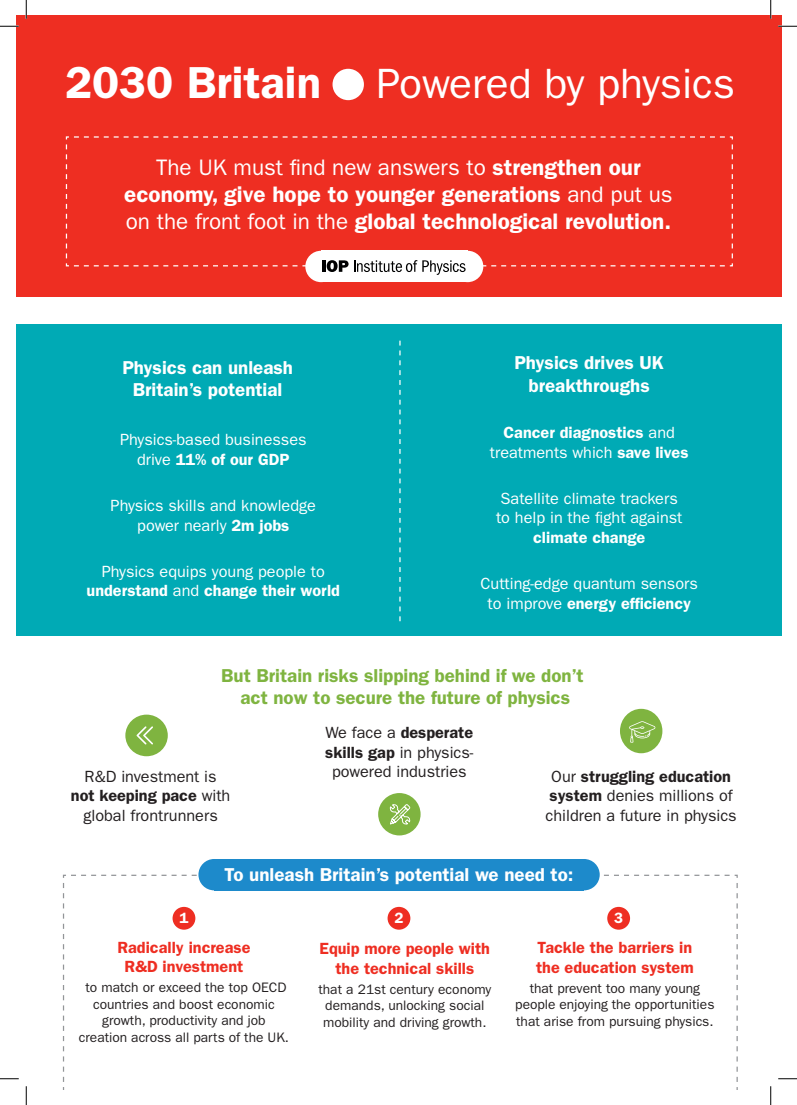
<style>
.page{position:relative;width:797px;height:1105px;background:#fff}
.page>*{position:absolute;margin:0;border:0;box-sizing:border-box;transform-origin:0 0}
.t1{font:600 45px "ITC Franklin Gothic Std";color:#fff}
.t2{font:42.5px "ITC Franklin Gothic Std";color:#fff}
.t3{font:600 22.5px/27px "ITC Franklin Gothic Std";color:#fff;text-align:center}
.t4{font:600 18.75px/22.5px "ITC Franklin Gothic Std";color:#fff;text-align:center}
.t5{font:600 18.75px/22.5px "ITC Franklin Gothic Std";color:#7fb440;text-align:center}
.t6{font:16.25px/19.5px "ITC Franklin Gothic Std";color:#fff;text-align:center}
.t7{font:16.25px/19.5px "ITC Franklin Gothic Std";color:#231f20;text-align:center}
.t8{font:600 16.25px/19.5px "ITC Franklin Gothic Std";color:#ee2e22;text-align:center}
.t9{font:600 16.25px/19.5px "ITC Franklin Gothic Std";color:#fff;text-align:center}
.t10{font:600 15px "ITC Franklin Gothic Std";color:#fff}
.t11{font:13.75px/16.5px "ITC Franklin Gothic Std";color:#231f20;text-align:center}
.s1{font-weight:400}
.s2{font-weight:600}
</style>
<div class="page">
<div style="left:16px;top:16px;width:765px;height:281px;background:#ee2e22"></div>
<div style="left:332px;top:69px;width:32px;height:31px;background:#fff;border-radius:50%"></div>
<div style="left:321px;top:251px;width:146px;height:31px;background:#fff"></div>
<div style="left:305px;top:251px;width:32px;height:31px;background:#fff;border-radius:50%"></div>
<div style="left:452px;top:251px;width:31px;height:31px;background:#fff;border-radius:50%"></div>
<div style="left:16px;top:324px;width:765px;height:312px;background:#00aab5"></div>
<svg style="left:399px;top:341px;width:1px;height:280px"></svg>
<svg style="left:62px;top:874px;width:676px;height:215px"></svg>
<div style="left:214px;top:859px;width:370px;height:31px;background:#1d8acb"></div>
<div style="left:198px;top:859px;width:32px;height:31px;background:#1d8acb;border-radius:50%"></div>
<div style="left:568px;top:859px;width:31px;height:31px;background:#1d8acb;border-radius:50%"></div>
<div style="left:387px;top:907px;width:23px;height:23px;background:#ee2e22;border-radius:50%"></div>
<div style="left:607px;top:907px;width:23px;height:23px;background:#ee2e22;border-radius:50%"></div>
<div style="left:125px;top:715px;width:43px;height:41px;background:#7fb440;border-radius:50%"></div>
<div style="left:378px;top:793px;width:42px;height:42px;background:#7fb440;border-radius:50%"></div>
<div style="left:620px;top:709px;width:42px;height:44px;background:#7fb440;border-radius:50%"></div>
<svg style="left:137px;top:726px;width:16px;height:18px"></svg>
<svg style="left:390px;top:804px;width:20px;height:21px"></svg>
<svg style="left:629px;top:721px;width:26px;height:22px"></svg>
<svg style="left:66px;top:136px;width:667px;height:139px"></svg>
<svg style="left:0;top:25px;width:19px;height:2px"></svg>
<svg style="left:778px;top:25px;width:19px;height:2px"></svg>
<svg style="left:0;top:1078px;width:19px;height:1px"></svg>
<svg style="left:778px;top:1078px;width:19px;height:1px"></svg>
<svg style="left:25px;top:0;width:2px;height:19px"></svg>
<svg style="left:25px;top:1086px;width:2px;height:19px"></svg>
<svg style="left:770px;top:0;width:1px;height:19px"></svg>
<svg style="left:770px;top:1086px;width:1px;height:19px"></svg>
<h1 class="t1" style="left:65px;top:56px;width:257px">2030 Britain</h1>
<h2 class="t2" style="left:376px;top:59px;width:360px">Powered by physics</h2>
<h3 class="t3" style="left:124px;top:154px;width:550px"><span class="s1">The UK must find new answers to</span> strengthen our economy, give hope to younger generations <span class="s1">and put us on the front foot in the</span> global technological revolution.</h3>
<h3 class="t4" style="left:122px;top:356px;width:172px">Physics can unleash<br>Britain’s potential</h3>
<p class="t6" style="left:120px;top:430px;width:188px">Physics-based businesses drive <span class="s2">11% of our GDP</span></p>
<p class="t6" style="left:111px;top:496px;width:207px">Physics skills and knowledge power nearly <span class="s2">2m jobs</span></p>
<p class="t6" style="left:87px;top:561px;width:255px">Physics equips young people to <span class="s2">understand</span> and <span class="s2">change their world</span></p>
<h3 class="t4" style="left:514px;top:352px;width:151px">Physics drives UK breakthroughs</h3>
<p class="t9" style="left:490px;top:423px;width:200px">Cancer diagnostics <span class="s1">and treatments which</span> save lives</p>
<p class="t6" style="left:496px;top:489px;width:188px;text-align:left">Satellite climate trackers to help in the fight against</p>
<p class="t9" style="left:533px;top:528px;width:114px">climate change</p>
<p class="t6" style="left:480px;top:574px;width:219px">Cutting-edge quantum sensors to improve <span class="s2">energy efficiency</span></p>
<h3 class="t5" style="left:221px;top:664px;width:364px">But Britain risks slipping behind if we don’t act now to secure the future of physics</h3>
<p class="t7" style="left:71px;top:766px;width:161px">R&amp;D investment is <span class="s2">not keeping pace</span> with global frontrunners</p>
<p class="t7" style="left:325px;top:723px;width:150px">We face a <span class="s2">desperate skills gap</span> in physics&shy;powered industries</p>
<p class="t7" style="left:545px;top:766px;width:193px">Our <span class="s2">struggling education system</span> denies millions of children a future in physics</p>
<p class="t10" style="left:179px;top:909px;width:10px">1</p>
<h3 class="t4" style="left:224px;top:863px;width:350px">To unleash Britain’s potential we need to:</h3>
<p class="t10" style="left:394px;top:909px;width:11px">2</p>
<p class="t10" style="left:614px;top:909px;width:11px">3</p>
<p class="t8" style="left:117px;top:937px;width:134px">Radically increase<br>R&amp;D investment</p>
<p class="t11" style="left:79px;top:979px;width:211px">to match or exceed the top OECD countries and boost economic growth, productivity and job creation across all parts of the UK.</p>
<p class="t8" style="left:319px;top:939px;width:172px">Equip more people with the technical skills</p>
<p class="t11" style="left:318px;top:981px;width:174px">that a 21st century economy demands, unlocking social mobility and driving growth.</p>
<p class="t8" style="left:536px;top:938px;width:159px;text-align:left">Tackle the barriers in the education system</p>
<p class="t11" style="left:515px;top:980px;width:201px">that prevent too many young people enjoying the opportunities that arise from pursuing physics.</p>
</div>
